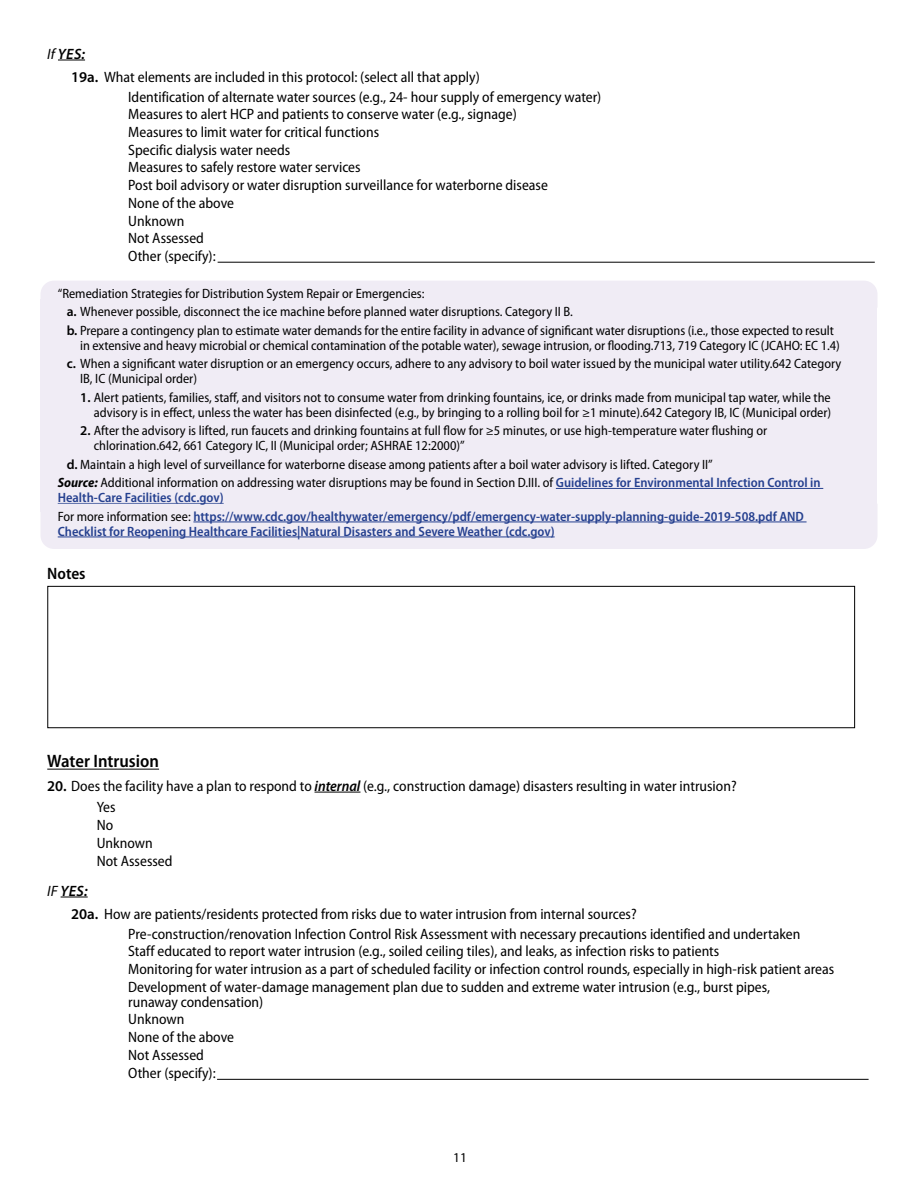
<style>
.page{position:relative;width:918px;height:1188px;background:#fff}
.page>*{position:absolute;margin:0;border:0;box-sizing:border-box;transform-origin:0 0}
.t1{font:600 semi-condensed 18px "Myriad Pro";color:#000}
.t2{font:600 semi-condensed 16.5px "Myriad Pro";color:#000}
.t3{font:semi-condensed 15px/15px "Myriad Pro";color:#000}
.t4{font:italic 600 15px "Myriad Pro";letter-spacing:.015em;color:#000}
.t5{font:semi-condensed 13.5px/15px "Myriad Pro";color:#000}
.t6{font:600 semi-condensed 13.5px/15px "Myriad Pro";color:#25408f}
.t7{font:13.5px "Myriad Pro";color:#000}
.s1{font-weight:400}
.s2{font-weight:600;font-stretch:normal}
.s3{color:#fff}
.s4{font-weight:700;font-style:italic}
.s5{font-weight:600;color:#25408f}
.s6{font-weight:400;color:#000}
.s7{font-weight:600;font-style:italic}
</style>
<div class="page">
<svg style="left:58px;top:60px;width:27px;height:1px"></svg>
<div style="left:41px;top:281px;width:836px;height:18px;background:#f0ecf5"></div>
<div style="left:40px;top:299px;width:838px;height:27px;background:#f0ecf5"></div>
<div style="left:40px;top:318px;width:838px;height:42px;background:#f0ecf5"></div>
<div style="left:40px;top:351px;width:838px;height:42px;background:#f0ecf5"></div>
<div style="left:40px;top:385px;width:838px;height:42px;background:#f0ecf5"></div>
<div style="left:40px;top:418px;width:838px;height:42px;background:#f0ecf5"></div>
<div style="left:40px;top:452px;width:838px;height:27px;background:#f0ecf5"></div>
<div style="left:40px;top:470px;width:838px;height:42px;background:#f0ecf5"></div>
<hr style="left:556px;top:488px;width:267px;height:1px;background:#25408f">
<hr style="left:58px;top:503px;width:166px;height:1px;background:#25408f">
<div style="left:41px;top:512px;width:836px;height:37px;background:#f0ecf5"></div>
<hr style="left:193px;top:522px;width:614px;height:1px;background:#25408f">
<hr style="left:58px;top:537px;width:497px;height:1px;background:#25408f">
<hr style="left:47px;top:769px;width:112px;height:1px;background:#000">
<hr style="left:315px;top:792px;width:45px;height:1px;background:#000">
<svg style="left:61px;top:897px;width:27px;height:1px"></svg>
<hr style="left:218px;top:262px;width:657px;height:1px;background:#000">
<hr style="left:217px;top:1079px;width:652px;height:1px;background:#000">
<div style="left:48px;top:586px;width:807px;height:142px;border:1px solid #000"></div>
<p class="t4" style="left:47px;top:45px;width:39px"><span class="s1">If</span> YES:</p>
<p class="t3" style="left:71px;top:70px;width:410px"><span class="s2">19a.</span> What elements are included in this protocol: (select all that apply)</p>
<p class="t3" style="left:110px;top:89px;width:493px"><span class="s3">■</span> Identification of alternate water sources (e.g., 24- hour supply of emergency water)</p>
<p class="t3" style="left:110px;top:107px;width:409px"><span class="s3">■</span> Measures to alert HCP and patients to conserve water (e.g., signage)</p>
<p class="t3" style="left:110px;top:125px;width:271px"><span class="s3">■</span> Measures to limit water for critical functions</p>
<p class="t3" style="left:110px;top:143px;width:182px"><span class="s3">■</span> Specific dialysis water needs</p>
<p class="t3" style="left:110px;top:160px;width:253px"><span class="s3">■</span> Measures to safely restore water services</p>
<p class="t3" style="left:110px;top:178px;width:440px"><span class="s3">■</span> Post boil advisory or water disruption surveillance for waterborne disease</p>
<p class="t3" style="left:110px;top:196px;width:126px"><span class="s3">■</span> None of the above</p>
<p class="t3" style="left:110px;top:213px;width:76px"><span class="s3">■</span> Unknown</p>
<p class="t3" style="left:110px;top:231px;width:96px"><span class="s3">■</span> Not Assessed</p>
<p class="t3" style="left:110px;top:249px;width:108px"><span class="s3">■</span> Other (specify):</p>
<p class="t5" style="left:58px;top:286px;width:368px">“Remediation Strategies for Distribution System Repair or Emergencies:</p>
<p class="t5" style="left:67px;top:304px;width:508px"><span class="s2">a.</span> Whenever possible, disconnect the ice machine before planned water disruptions. Category II B.</p>
<p class="t5" style="left:80px;top:323px;width:761px;text-indent:-14px"><span class="s2">b.</span> Prepare a contingency plan to estimate water demands for the entire facility in advance of significant water disruptions (i.e., those expected to result in extensive and heavy microbial or chemical contamination of the potable water), sewage intrusion, or flooding.713, 719 Category IC (JCAHO: EC 1.4)</p>
<p class="t5" style="left:80px;top:356px;width:763px;text-indent:-14px"><span class="s2">c.</span> When a significant water disruption or an emergency occurs, adhere to any advisory to boil water issued by the municipal water utility.642 Category<br>IB, IC (Municipal order)</p>
<p class="t5" style="left:80px;top:390px;width:753px;text-align:right"><span class="s2">1.</span> Alert patients, families, staff, and visitors not to consume water from drinking fountains, ice, or drinks made from municipal tap water, while the advisory is in effect, unless the water has been disinfected (e.g., by bringing to a rolling boil for ≥1 minute).642 Category IB, IC (Municipal order)</p>
<p class="t5" style="left:94px;top:423px;width:675px;text-indent:-14px"><span class="s2">2.</span> After the advisory is lifted, run faucets and drinking fountains at full flow for ≥5 minutes, or use high-temperature water flushing or chlorination.642, 661 Category IC, II (Municipal order; ASHRAE 12:2000)”</p>
<p class="t5" style="left:67px;top:457px;width:648px"><span class="s2">d.</span> Maintain a high level of surveillance for waterborne disease among patients after a boil water advisory is lifted. Category II”</p>
<p class="t5" style="left:58px;top:475px;width:764px"><span class="s4">Source:</span> Additional information on addressing water disruptions may be found in Section D.III. of <span class="s5">Guidelines for Environmental Infection Control in<br>Health-Care Facilities (cdc.gov)</span></p>
<p class="t6" style="left:58px;top:509px;width:748px"><span class="s6">For more information see:</span> https://www.cdc.gov/healthywater/emergency/pdf/emergency-water-supply-planning-guide-2019-508.pdf AND<br>Checklist for Reopening Healthcare Facilities|Natural Disasters and Severe Weather (cdc.gov)</p>
<p class="t2" style="left:47px;top:564px;width:40px">Notes</p>
<h3 class="t1" style="left:47px;top:751px;width:113px">Water Intrusion</h3>
<p class="t3" style="left:47px;top:778px;width:691px"><span class="s2">20.</span> Does the facility have a plan to respond to <span class="s7">internal</span> (e.g., construction damage) disasters resulting in water intrusion?</p>
<p class="t3" style="left:76px;top:800px;width:41px"><span class="s3">●</span> Yes</p>
<p class="t3" style="left:76px;top:818px;width:39px"><span class="s3">●</span> No</p>
<p class="t3" style="left:76px;top:835px;width:79px"><span class="s3">●</span> Unknown</p>
<p class="t3" style="left:76px;top:853px;width:98px"><span class="s3">●</span> Not Assessed</p>
<p class="t4" style="left:47px;top:882px;width:42px"><span class="s1">IF</span> YES:</p>
<p class="t3" style="left:71px;top:907px;width:567px"><span class="s2">20a.</span> How are patients/residents protected from risks due to water intrusion from internal sources?</p>
<p class="t3" style="left:110px;top:926px;width:692px"><span class="s3">■</span> Pre-construction/renovation Infection Control Risk Assessment with necessary precautions identified and undertaken</p>
<p class="t3" style="left:110px;top:944px;width:611px"><span class="s3">■</span> Staff educated to report water intrusion (e.g., soiled ceiling tiles), and leaks, as infection risks to patients</p>
<p class="t3" style="left:110px;top:962px;width:726px"><span class="s3">■</span> Monitoring for water intrusion as a part of scheduled facility or infection control rounds, especially in high-risk patient areas</p>
<p class="t3" style="left:128px;top:980px;width:643px;text-indent:-19px"><span class="s3">■</span> Development of water-damage management plan due to sudden and extreme water intrusion (e.g., burst pipes, runaway condensation)</p>
<p class="t3" style="left:110px;top:1012px;width:76px"><span class="s3">■</span> Unknown</p>
<p class="t3" style="left:110px;top:1030px;width:126px"><span class="s3">■</span> None of the above</p>
<p class="t3" style="left:110px;top:1048px;width:96px"><span class="s3">■</span> Not Assessed</p>
<p class="t3" style="left:110px;top:1065px;width:108px"><span class="s3">■</span> Other (specify):</p>
<p class="t7" style="left:453px;top:1150px;width:15px">11</p>
</div>
